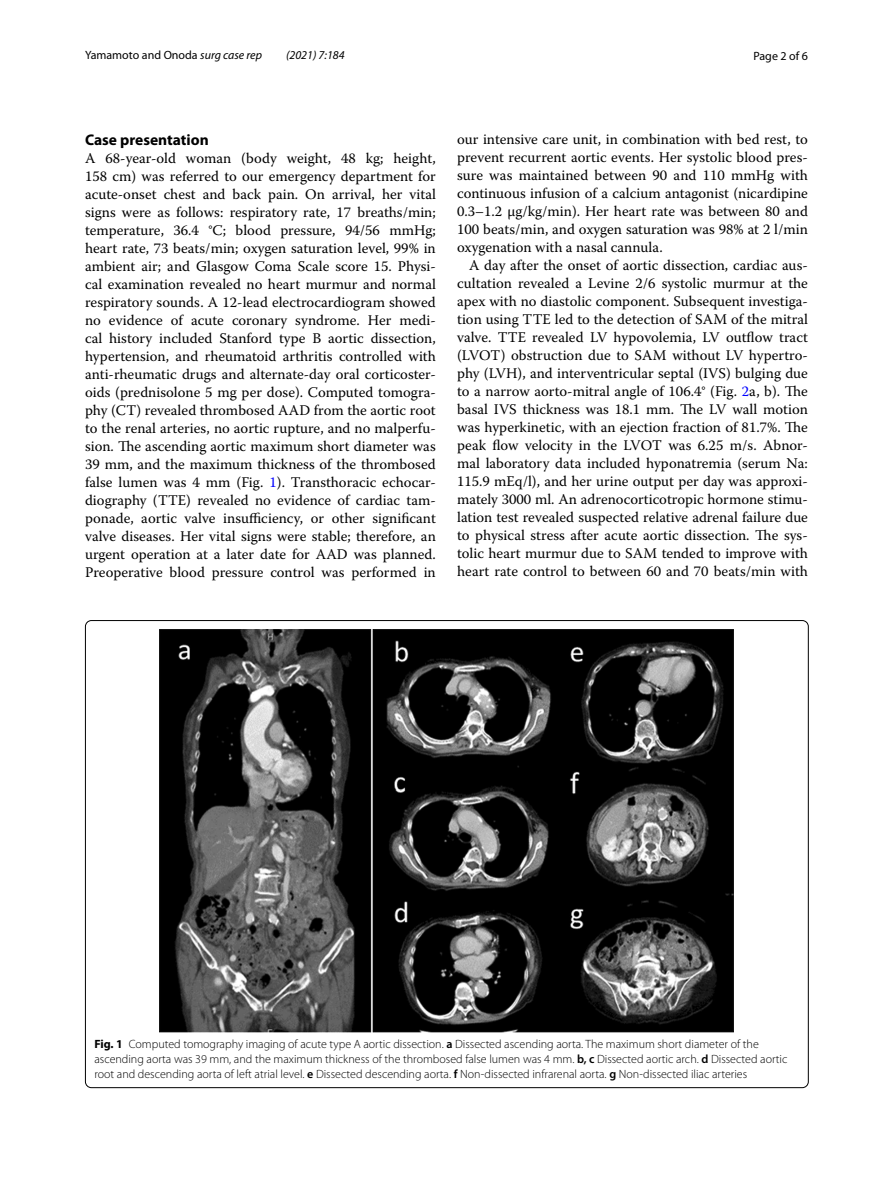
<style>
.page{position:relative;width:893px;height:1187px;background:#fff}
.page>*{position:absolute;margin:0;border:0;box-sizing:border-box;transform-origin:0 0}
.t1{font:700 15.45px "Myriad Pro";color:#000}
.t2{font:14.7px/18px "Warnock Pro";color:#000;text-align:justify}
.t3{font:300 12px/15px "Myriad Pro";color:#000}
.t4{font:12px "Myriad Pro";color:#000}
.t5{font:italic 12px "Myriad Pro";color:#000}
.s1{font-style:italic}
.s2{color:#00f}
.s3{font-weight:700}
.s4{font-weight:600}
</style>
<div class="page">
<img style="left:160px;top:629px;width:574px;height:403px">
<p class="t4" style="left:85px;top:48px;width:178px">Yamamoto and Onoda <span class="s1">surg case rep</span></p>
<p class="t5" style="left:286px;top:48px;width:60px">(2021) 7:184</p>
<p class="t4" style="left:753px;top:48px;width:56px">Page 2 of 6</p>
<p class="t1" style="left:85px;top:129px;width:125px">Case presentation</p>
<p class="t2" style="left:85px;top:148px;width:352px">A 68-year-old woman (body weight, 48 kg; height, 158 cm) was referred to our emergency department for acute-onset chest and back pain. On arrival, her vital signs were as follows: respiratory rate, 17 breaths/min; temperature, 36.4 °C; blood pressure, 94/56 mmHg; heart rate, 73 beats/min; oxygen saturation level, 99% in ambient air; and Glasgow Coma Scale score 15. Physi&shy;cal examination revealed no heart murmur and normal respiratory sounds. A 12-lead electrocardiogram showed no evidence of acute coronary syndrome. Her medi&shy;cal history included Stanford type B aortic dissection, hypertension, and rheumatoid arthritis controlled with anti-rheumatic drugs and alternate-day oral corticoster&shy;oids (prednisolone 5 mg per dose). Computed tomogra&shy;phy (CT) revealed thrombosed AAD from the aortic root to the renal arteries, no aortic rupture, and no malperfu&shy;sion. The ascending aortic maximum short diameter was 39 mm, and the maximum thickness of the thrombosed false lumen was 4 mm (Fig. <span class="s2">1</span>). Transthoracic echocar&shy;diography (TTE) revealed no evidence of cardiac tam&shy;ponade, aortic valve insufficiency, or other significant valve diseases. Her vital signs were stable; therefore, an urgent operation at a later date for AAD was planned.<br>Preoperative blood pressure control was performed in</p>
<p class="t2" style="left:457px;top:130px;width:352px">our intensive care unit, in combination with bed rest, to prevent recurrent aortic events. Her systolic blood pres&shy;sure was maintained between 90 and 110 mmHg with continuous infusion of a calcium antagonist (nicardipine 0.3–1.2 µg/kg/min). Her heart rate was between 80 and 100 beats/min, and oxygen saturation was 98% at 2 l/min oxygenation with a nasal cannula.</p>
<p class="t2" style="left:457px;top:256px;width:352px;text-indent:12px">A day after the onset of aortic dissection, cardiac aus&shy;cultation revealed a Levine 2/6 systolic murmur at the apex with no diastolic component. Subsequent investiga&shy;tion using TTE led to the detection of SAM of the mitral valve. TTE revealed LV hypovolemia, LV outflow tract (LVOT) obstruction due to SAM without LV hypertro&shy;phy (LVH), and interventricular septal (IVS) bulging due to a narrow aorto-mitral angle of 106.4° (Fig. <span class="s2">2</span>a, b). The basal IVS thickness was 18.1 mm. The LV wall motion was hyperkinetic, with an ejection fraction of 81.7%. The peak flow velocity in the LVOT was 6.25 m/s. Abnor&shy;mal laboratory data included hyponatremia (serum Na:<br>115.9 mEq/l), and her urine output per day was approxi&shy;mately 3000 ml. An adrenocorticotropic hormone stimu&shy;lation test revealed suspected relative adrenal failure due to physical stress after acute aortic dissection. The sys&shy;tolic heart murmur due to SAM tended to improve with heart rate control to between 60 and 70 beats/min with</p>
<p class="t3" style="left:94px;top:1036px;width:694px"><span class="s3">Fig. 1</span> Computed tomography imaging of acute type A aortic dissection. <span class="s4">a</span> Dissected ascending aorta. The maximum short diameter of the ascending aorta was 39 mm, and the maximum thickness of the thrombosed false lumen was 4 mm. <span class="s4">b, c</span> Dissected aortic arch. <span class="s4">d</span> Dissected aortic root and descending aorta of left atrial level. <span class="s4">e</span> Dissected descending aorta. <span class="s4">f</span> Non-dissected infrarenal aorta. <span class="s4">g</span> Non-dissected iliac arteries</p>
</div>
